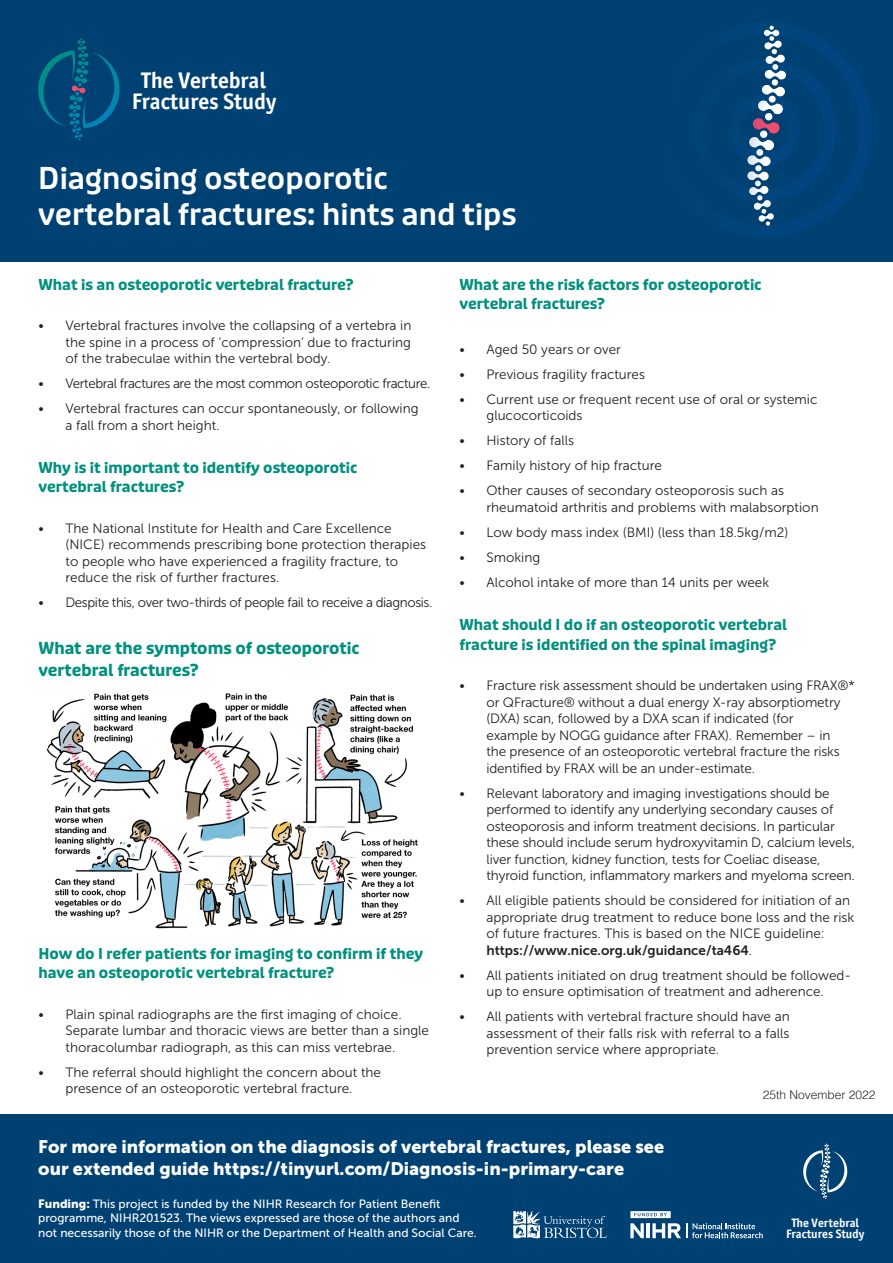
<style>
.page{position:relative;width:893px;height:1263px;background:#fff}
.page>*{position:absolute;margin:0;border:0;box-sizing:border-box;transform-origin:0 0}
.t1{font:600 30px/36px "Puffin Display";color:#fff}
.t2{font:700 22.65px/21.5px "Officina Sans ITC Pro";color:#fff;text-align:center}
.body{font:18px/22.5px "Museo Sans 900";color:#fff}
.Headings{font:700 16.5px/22.5px "Puffin Display";color:#00907e}
.Headings-2{font:700 15px/19.5px "Puffin Display";color:#00907e}
.t3{font:13.5px/16.5px "Museo Sans 300";color:#231f20}
.t4{font:13.5px "Museo Sans 300";letter-spacing:-.03em;color:#231f20}
.t5{font:700 12.3px/11.7px "Officina Sans ITC Pro";color:#fff;text-align:center}
.body-2{font:12px/14.4px "Museo Sans 500";color:#fff}
.t6{font:300 12px "Helvetica";color:#231f20}
.s1{font-family:"Museo Sans 700"}
.s2{font-family:"Museo Sans 900"}
</style>
<div class="page">
<div style="left:0;top:0;width:893px;height:261px;background:#004174"></div>
<svg style="left:770px;top:25px;width:102px;height:210px"></svg>
<svg style="left:747px;top:26px;width:97px;height:200px"></svg>
<div style="left:0;top:1114px;width:893px;height:149px;background:#004174"></div>
<svg style="left:38px;top:38px;width:82px;height:102px"></svg>
<svg style="left:803px;top:1143px;width:45px;height:56px"></svg>
<svg style="left:513px;top:1211px;width:94px;height:28px"></svg>
<svg style="left:630px;top:1211px;width:133px;height:27px"></svg>
<img style="left:46px;top:693px;width:372px;height:236px">
<p class="t2" style="left:132px;top:69px;width:146px">The Vertebral<br>Fractures Study</p>
<p class="t1" style="left:38px;top:161px;width:480px">Diagnosing osteoporotic vertebral fractures: hints and tips</p>
<p class="Headings-2" style="left:38px;top:275px;width:317px">What is an osteoporotic vertebral fracture?</p>
<p class="t3" style="left:65px;top:317px;width:347px;text-align:justify;text-indent:-27px">• Vertebral fractures involve the collapsing of a vertebra in the spine in a process of ‘compression’ due to fracturing of the trabeculae within the vertebral body.</p>
<p class="t4" style="left:38px;top:376px;width:393px">• Vertebral fractures are the most common osteoporotic fracture.</p>
<p class="t3" style="left:65px;top:400px;width:355px;text-indent:-27px">• Vertebral fractures can occur spontaneously, or following a fall from a short height.</p>
<p class="Headings-2" style="left:38px;top:458px;width:320px">Why is it important to identify osteoporotic vertebral fractures?</p>
<p class="t3" style="left:65px;top:520px;width:362px;text-indent:-27px">• The National Institute for Health and Care Excellence (NICE) recommends prescribing bone protection therapies to people who have experienced a fragility fracture, to reduce the risk of further fractures.</p>
<p class="t4" style="left:38px;top:595px;width:395px">• Despite this, over two-thirds of people fail to receive a diagnosis.</p>
<p class="Headings" style="left:38px;top:637px;width:322px">What are the symptoms of osteoporotic vertebral fractures?</p>
<p class="Headings-2" style="left:38px;top:944px;width:386px">How do I refer patients for imaging to confirm if they have an osteoporotic vertebral fracture?</p>
<p class="t3" style="left:65px;top:1006px;width:365px;text-indent:-27px">• Plain spinal radiographs are the first imaging of choice.<br>Separate lumbar and thoracic views are better than a single thoracolumbar radiograph, as this can miss vertebrae.</p>
<p class="t3" style="left:38px;top:1064px;width:344px;text-align:center">• The referral should highlight the concern about the presence of an osteoporotic vertebral fracture.</p>
<p class="Headings-2" style="left:459px;top:275px;width:304px">What are the risk factors for osteoporotic vertebral fractures?</p>
<p class="t3" style="left:459px;top:341px;width:163px">• Aged 50 years or over</p>
<p class="t3" style="left:459px;top:366px;width:187px">• Previous fragility fractures</p>
<p class="t3" style="left:486px;top:391px;width:332px;text-indent:-27px">• Current use or frequent recent use of oral or systemic glucocorticoids</p>
<p class="t3" style="left:459px;top:432px;width:116px">• History of falls</p>
<p class="t3" style="left:459px;top:458px;width:204px">• Family history of hip fracture</p>
<p class="t3" style="left:486px;top:483px;width:334px;text-indent:-27px">• Other causes of secondary osteoporosis such as rheumatoid arthritis and problems with malabsorption</p>
<p class="t3" style="left:459px;top:524px;width:330px">• Low body mass index (BMI) (less than 18.5kg/m2)</p>
<p class="t3" style="left:459px;top:549px;width:82px">• Smoking</p>
<p class="t3" style="left:459px;top:574px;width:311px">• Alcohol intake of more than 14 units per week</p>
<p class="Headings-2" style="left:459px;top:615px;width:329px">What should I do if an osteoporotic vertebral fracture is identified on the spinal imaging?</p>
<p class="t3" style="left:486px;top:677px;width:370px;text-indent:-27px">• Fracture risk assessment should be undertaken using FRAX®* or QFracture® without a dual energy X-ray absorptiometry (DXA) scan, followed by a DXA scan if indicated (for<br>example by NOGG guidance after FRAX). Remember – in<br>the presence of an osteoporotic vertebral fracture the risks identified by FRAX will be an under-estimate.</p>
<p class="t3" style="left:486px;top:785px;width:370px;text-indent:-27px">• Relevant laboratory and imaging investigations should be performed to identify any underlying secondary causes of osteoporosis and inform treatment decisions. In particular these should include serum hydroxyvitamin D, calcium levels, liver function, kidney function, tests for Coeliac disease, thyroid function, inflammatory markers and myeloma screen.</p>
<p class="t3" style="left:486px;top:892px;width:369px;text-indent:-27px">• All eligible patients should be considered for initiation of an appropriate drug treatment to reduce bone loss and the risk of future fractures. This is based on the NICE guideline: <span class="s1">https://www.nice.org.uk/guidance/ta464</span>.</p>
<p class="t3" style="left:459px;top:967px;width:393px;text-align:center">• All patients initiated on drug treatment should be followed&shy;up to ensure optimisation of treatment and adherence.</p>
<p class="t3" style="left:486px;top:1008px;width:305px;text-align:justify;text-indent:-27px">• All patients with vertebral fracture should have an assessment of their falls risk with referral to a falls prevention service where appropriate.</p>
<p class="t6" style="left:763px;top:1084px;width:114px">25th November 2022</p>
<p class="body" style="left:38px;top:1135px;width:627px">For more information on the diagnosis of vertebral fractures, please see our extended guide https://tinyurl.com/Diagnosis-in-primary-care</p>
<p class="body-2" style="left:38px;top:1197px;width:440px"><span class="s2">Funding:</span> This project is funded by the NIHR Research for Patient Benefit programme, NIHR201523. The views expressed are those of the authors and not necessarily those of the NIHR or the Department of Health and Social Care.</p>
<p class="t5" style="left:786px;top:1216px;width:80px">The Vertebral<br>Fractures Study</p>
</div>
